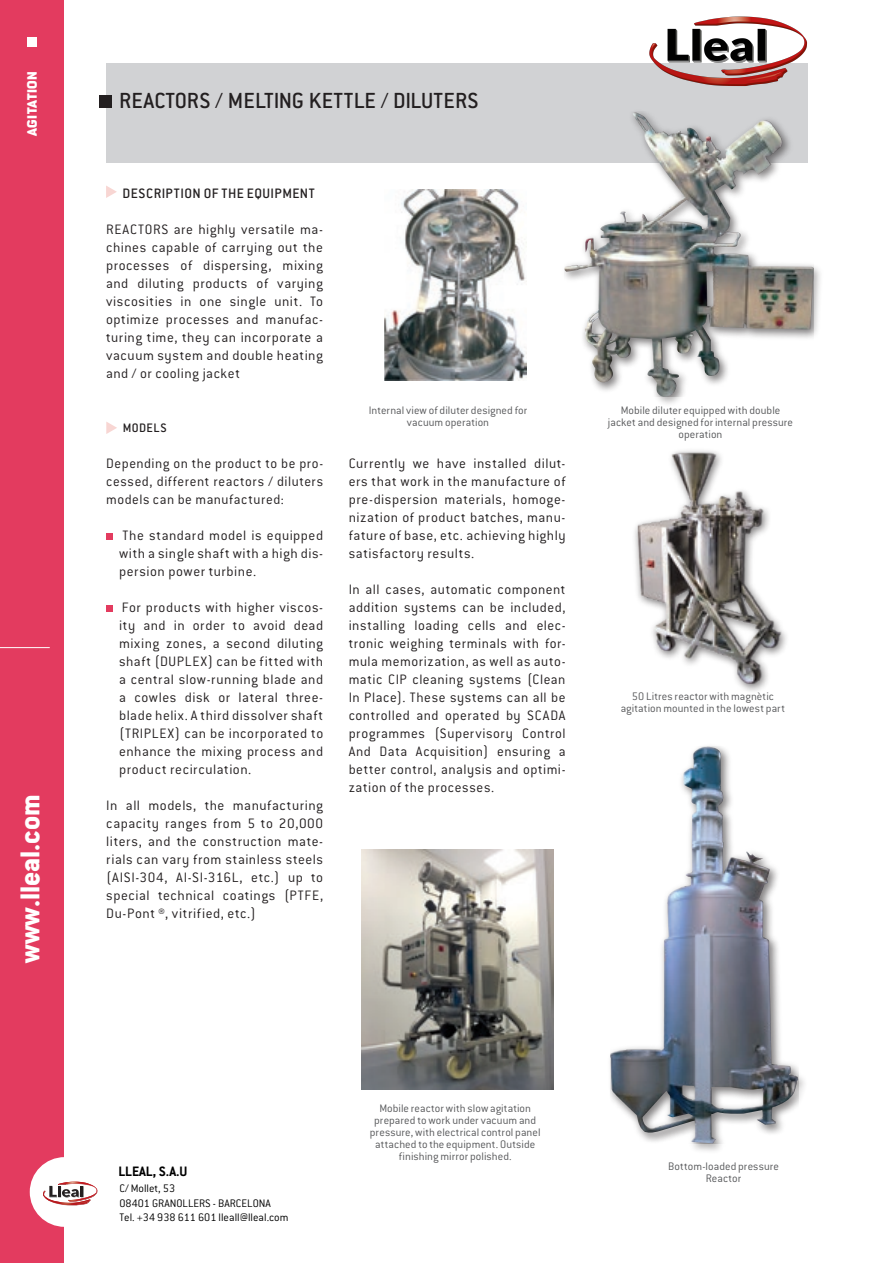
<style>
.page{position:relative;width:893px;height:1263px;background:#fff}
.page>*{position:absolute;margin:0;border:0;box-sizing:border-box;transform-origin:0 0}
.t1{font:800 30px "Conduit ITC";color:#fff}
.t2{font:24px "Conduit ITC Medium";letter-spacing:.01em;color:#231f20}
.t3{font:15px/18px "Conduit ITC Light";letter-spacing:.035em;color:#231f20;text-align:justify}
.t4{font:15px "Conduit ITC Medium";letter-spacing:.03em;color:#231f20}
.t5{font:700 15px "Conduit ITC";color:#000}
.t6{font:900 15px "Conduit ITC";letter-spacing:.03em;color:#fff}
.t7{font:13.5px "Conduit ITC Medium";letter-spacing:.03em;color:#231f20}
.t8{font:12px/12px "Conduit ITC Light";letter-spacing:.005em;color:#57585a;text-align:center}
.t9{font:12px/14.4px "Conduit ITC Light";color:#000}
</style>
<div class="page">
<div style="left:0;top:0;width:64px;height:1263px;background:#e33b5f"></div>
<hr style="left:0;top:647px;width:50px;height:1px;background:#fff">
<div style="left:27px;top:37px;width:10px;height:10px;background:#fff"></div>
<div style="left:30px;top:1157px;width:69px;height:70px;background:#fff;border-radius:50%"></div>
<svg style="left:43px;top:1181px;width:55px;height:24px"></svg>
<svg style="left:106px;top:186px;width:11px;height:12px"></svg>
<div style="left:106px;top:64px;width:701px;height:99px;background:#d1d2d4"></div>
<div style="left:99px;top:95px;width:13px;height:12px;background:#231f20"></div>
<img style="left:634px;top:450px;width:153px;height:241px">
<img style="left:384px;top:190px;width:142px;height:191px">
<img style="left:361px;top:850px;width:192px;height:240px">
<div style="left:560px;top:108px;width:263px;height:299px;background:#231f20;opacity:.35"></div>
<img style="left:563px;top:112px;width:251px;height:285px">
<img style="left:610px;top:747px;width:188px;height:396px">
<svg style="left:106px;top:422px;width:11px;height:12px"></svg>
<div style="left:106px;top:534px;width:7px;height:6px;background:#e33b5f"></div>
<div style="left:106px;top:606px;width:7px;height:6px;background:#e33b5f"></div>
<img style="left:633px;top:16px;width:174px;height:70px">
<p class="t6" style="left:23px;top:136px;width:67px;rotate:-90deg">AGITATION</p>
<h1 class="t1" style="left:12px;top:962px;width:169px;rotate:-90deg">www.lleal.com</h1>
<h2 class="t2" style="left:119px;top:86px;width:361px">REACTORS / MELTING KETTLE / DILUTERS</h2>
<p class="t4" style="left:123px;top:184px;width:194px">DESCRIPTION OF THE EQUIPMENT</p>
<p class="t3" style="left:106px;top:220px;width:218px">REACTORS are highly versatile ma&shy;chines capable of carrying out the processes of dispersing, mixing and diluting products of varying viscosities in one single unit. To optimize processes and manufac&shy;turing time, they can incorporate a vacuum system and double heating and / or cooling jacket</p>
<p class="t7" style="left:123px;top:420px;width:45px">MODELS</p>
<p class="t3" style="left:106px;top:454px;width:218px">Depending on the product to be pro&shy;cessed, different reactors / diluters models can be manufactured:</p>
<p class="t3" style="left:119px;top:526px;width:206px">The standard model is equipped with a single shaft with a high dis&shy;persion power turbine.</p>
<p class="t3" style="left:119px;top:598px;width:206px">For products with higher viscos&shy;ity and in order to avoid dead mixing zones, a second diluting shaft (DUPLEX) can be fitted with a central slow-running blade and a cowles disk or lateral three&shy;blade helix. A third dissolver shaft (TRIPLEX) can be incorporated to enhance the mixing process and product recirculation.</p>
<p class="t3" style="left:106px;top:796px;width:218px">In all models, the manufacturing capacity ranges from 5 to 20,000 liters, and the construction mate&shy;rials can vary from stainless steels (AISI-304, AI-SI-316L, etc.) up to special technical coatings (PTFE, Du-Pont ®, vitrified, etc.)</p>
<p class="t8" style="left:369px;top:404px;width:160px">Internal view of diluter designed for vacuum operation</p>
<p class="t3" style="left:349px;top:454px;width:218px">Currently we have installed dilut&shy;ers that work in the manufacture of pre-dispersion materials, homoge&shy;nization of product batches, manu&shy;fature of base, etc. achieving highly satisfactory results.</p>
<p class="t3" style="left:349px;top:580px;width:218px">In all cases, automatic component addition systems can be included, installing loading cells and elec&shy;tronic weighing terminals with for&shy;mula memorization, as well as auto&shy;matic CIP cleaning systems (Clean In Place). These systems can all be controlled and operated by SCADA programmes (Supervisory Control And Data Acquisition) ensuring a better control, analysis and optimi&shy;zation of the processes.</p>
<p class="t8" style="left:608px;top:404px;width:187px">Mobile diluter equipped with double jacket and designed for internal pressure operation</p>
<p class="t8" style="left:621px;top:690px;width:166px">50 Litres reactor with magnètic agitation mounted in the lowest part</p>
<p class="t5" style="left:118px;top:1162px;width:71px">LLEAL, S.A.U</p>
<p class="t9" style="left:119px;top:1181px;width:171px">C/ Mollet, 53<br>08401 GRANOLLERS - BARCELONA<br>Tel. +34 938 611 601 lleall@lleal.com</p>
<p class="t8" style="left:370px;top:1102px;width:172px">Mobile reactor with slow agitation prepared to work under vacuum and pressure, with electrical control panel attached to the equipment. Outside finishing mirror polished.</p>
<p class="t8" style="left:668px;top:1160px;width:112px">Bottom-loaded pressure<br>Reactor</p>
</div>
